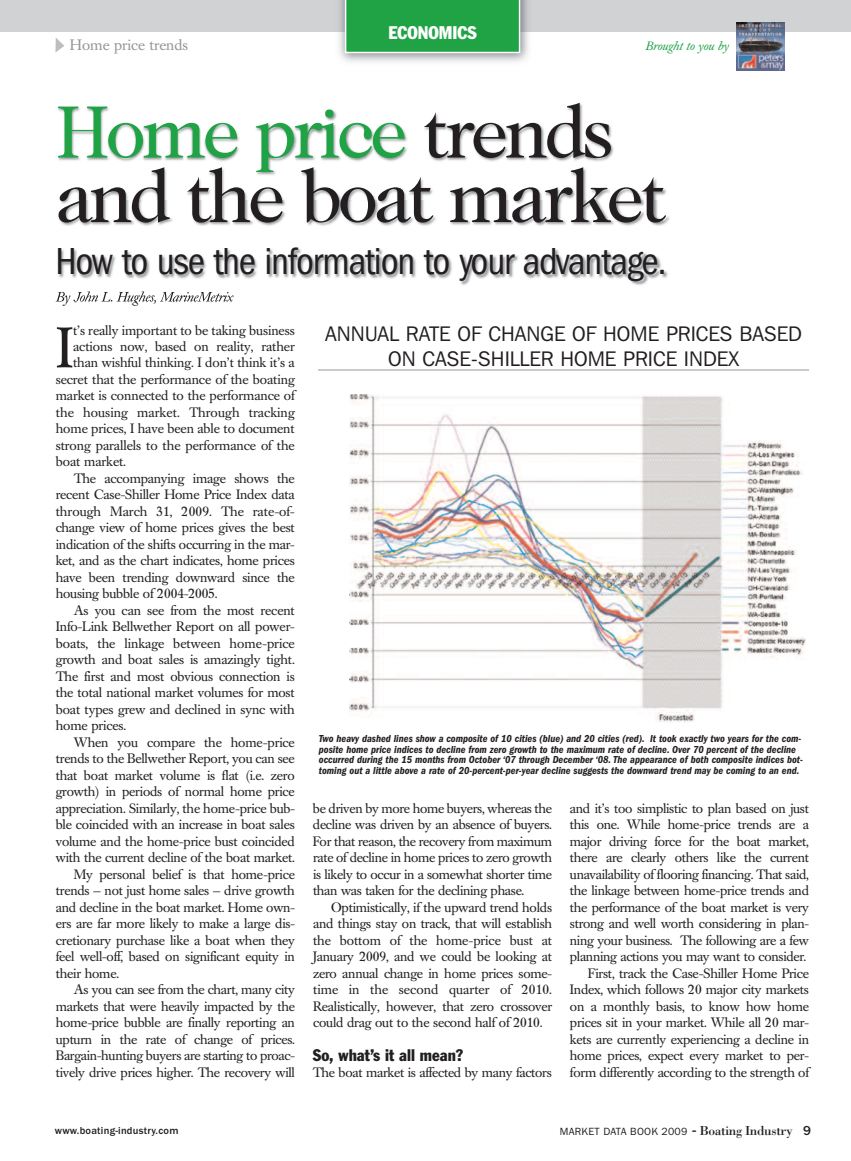
<style>
.page{position:relative;width:851px;height:1161px;background:#fff}
.page>*{position:absolute;margin:0;border:0;box-sizing:border-box;transform-origin:0 0}
.t1{font:75px/64.5px "Caslon Two Twenty Four";letter-spacing:-.055em;color:#231f20}
.t2{font:57px "Caslon Book BE";color:#231f20}
.t3{font:condensed 39px "Franklin Gothic";letter-spacing:-.03em;color:#231f20}
.t4{font:21px/25.2px "Franklin Gothic IT Cby BT";color:#231f20;text-align:center}
.t5{font:condensed 18px "Franklin Gothic";color:#fff}
.t6{font:condensed 16.5px "Franklin Gothic";color:#231f20}
.t7{font:15px "Caslon Book BE";color:#939598}
.t8{font:13.5px/16.5px "Caslon Book BE";letter-spacing:-.015em;color:#231f20;text-align:right}
.t9{font:13.5px "Caslon Book BE";letter-spacing:.005em;color:#231f20}
.t10{font:italic 12px "Caslon Book BE";color:#1fa345}
.t11{font:italic 600 condensed 10.5px/10.5px "Franklin Gothic";color:#231f20}
.t12{font:10.5px "Franklin Gothic";letter-spacing:.025em;color:#231f20}
.t13{font:500 10.5px "Franklin Gothic";letter-spacing:.025em;color:#231f20}
.s1{color:#1fa345}
.s2{font-weight:500;font-size:15px}
.s3{font-family:"Bodoni";font-size:13.5px}
.s4{font-weight:500;font-size:13.5px}
</style>
<div class="page">
<div style="left:0;top:0;width:850px;height:31px;background:#d1d2d4"></div>
<img style="left:334px;top:0;width:201px;height:62px">
<div style="left:345px;top:0;width:175px;height:53px;background:#1fa345"></div>
<svg style="left:55px;top:38px;width:9px;height:15px"></svg>
<img style="left:58px;top:103px;width:609px;height:97px">
<img style="left:55px;top:200px;width:615px;height:102px">
<img style="left:56px;top:291px;width:56px;height:11px">
<img style="left:349px;top:394px;width:456px;height:329px">
<hr style="left:318px;top:370px;width:491px;height:1px;background:#939598">
<img style="left:736px;top:23px;width:49px;height:48px">
<p class="t7" style="left:70px;top:39px;width:120px">Home price trends</p>
<p class="t5" style="left:388px;top:27px;width:90px">ECONOMICS</p>
<p class="t10" style="left:645px;top:42px;width:84px">Brought to you by</p>
<p class="t1" style="left:56px;top:105px;width:612px"><span class="s1">Home price</span> trends and the boat market</p>
<p class="t3" style="left:56px;top:248px;width:612px">How to use the information to your advantage.</p>
<p class="t2" style="left:56px;top:325px;width:19px">I</p>
<p class="t8" style="left:73px;top:323px;width:223px">t’s really important to be taking business</p>
<p class="t8" style="left:73px;top:340px;width:223px">actions now, based on reality, rather</p>
<p class="t8" style="left:73px;top:356px;width:223px">than wishful thinking. I don’t think it’s a</p>
<p class="t8" style="left:56px;top:373px;width:240px">secret that the performance of the boating</p>
<p class="t8" style="left:56px;top:389px;width:240px">market is connected to the performance of</p>
<p class="t9" style="left:56px;top:407px;width:240px">the housing market. Through tracking</p>
<p class="t8" style="left:56px;top:422px;width:240px">home prices, I have been able to document</p>
<p class="t8" style="left:56px;top:439px;width:240px">strong parallels to the performance of the</p>
<p class="t8" style="left:56px;top:455px;width:72px">boat market.</p>
<p class="t8" style="left:74px;top:472px;width:222px">The accompanying image shows the</p>
<p class="t8" style="left:56px;top:488px;width:240px">recent Case-Shiller Home Price Index data</p>
<p class="t8" style="left:56px;top:505px;width:240px">through March 31, 2009. The rate-of-</p>
<p class="t8" style="left:56px;top:521px;width:240px">change view of home prices gives the best</p>
<p class="t8" style="left:56px;top:538px;width:240px">indication of the shifts occurring in the mar-</p>
<p class="t8" style="left:56px;top:554px;width:240px">ket, and as the chart indicates, home prices</p>
<p class="t8" style="left:56px;top:571px;width:240px">have been trending downward since the</p>
<p class="t8" style="left:56px;top:587px;width:163px">housing bubble of 2004-2005.</p>
<p class="t8" style="left:74px;top:604px;width:222px">As you can see from the most recent</p>
<p class="t8" style="left:56px;top:620px;width:240px">Info-Link Bellwether Report on all power-</p>
<p class="t8" style="left:56px;top:637px;width:240px">boats, the linkage between home-price</p>
<p class="t8" style="left:56px;top:653px;width:240px">growth and boat sales is amazingly tight.</p>
<p class="t8" style="left:56px;top:670px;width:240px">The first and most obvious connection is</p>
<p class="t8" style="left:56px;top:686px;width:240px">the total national market volumes for most</p>
<p class="t8" style="left:56px;top:703px;width:240px">boat types grew and declined in sync with</p>
<p class="t8" style="left:56px;top:719px;width:72px">home prices.</p>
<p class="t8" style="left:74px;top:736px;width:222px">When you compare the home-price</p>
<p class="t8" style="left:56px;top:752px;width:240px">trends to the Bellwether Report, you can see</p>
<p class="t8" style="left:56px;top:769px;width:240px">that boat market volume is flat (i.e. zero</p>
<p class="t8" style="left:56px;top:785px;width:240px">growth) in periods of normal home price</p>
<p class="t8" style="left:56px;top:802px;width:240px">appreciation. Similarly, the home-price bub-</p>
<p class="t8" style="left:56px;top:818px;width:240px">ble coincided with an increase in boat sales</p>
<p class="t8" style="left:56px;top:835px;width:240px">volume and the home-price bust coincided</p>
<p class="t8" style="left:56px;top:851px;width:240px">with the current decline of the boat market.</p>
<p class="t8" style="left:74px;top:868px;width:222px">My personal belief is that home-price</p>
<p class="t8" style="left:56px;top:884px;width:240px">trends — not just home sales — drive growth</p>
<p class="t8" style="left:56px;top:901px;width:240px">and decline in the boat market. Home own-</p>
<p class="t8" style="left:56px;top:917px;width:240px">ers are far more likely to make a large dis-</p>
<p class="t8" style="left:56px;top:934px;width:240px">cretionary purchase like a boat when they</p>
<p class="t8" style="left:56px;top:950px;width:240px">feel well-off, based on significant equity in</p>
<p class="t8" style="left:56px;top:967px;width:65px">their home.</p>
<p class="t8" style="left:74px;top:983px;width:222px">As you can see from the chart, many city</p>
<p class="t8" style="left:56px;top:1000px;width:240px">markets that were heavily impacted by the</p>
<p class="t8" style="left:56px;top:1016px;width:240px">home-price bubble are finally reporting an</p>
<p class="t8" style="left:56px;top:1033px;width:240px">upturn in the rate of change of prices.</p>
<p class="t8" style="left:56px;top:1049px;width:240px">Bargain-hunting buyers are starting to proac-</p>
<p class="t8" style="left:56px;top:1066px;width:240px">tively drive prices higher. The recovery will</p>
<p class="t4" style="left:325px;top:323px;width:478px">ANNUAL RATE OF CHANGE OF HOME PRICES BASED<br>ON CASE-SHILLER HOME PRICE INDEX</p>
<p class="t11" style="left:319px;top:734px;width:485px">Two heavy dashed lines show a composite of 10 cities (blue) and 20 cities (red). It took exactly two years for the com&shy;posite home price indices to decline from zero growth to the maximum rate of decline. Over 70 percent of the decline occurred during the 15 months from October ‘07 through December ‘08. The appearance of both composite indices bot&shy;toming out a little above a rate of 20-percent-per-year decline suggests the downward trend may be coming to an end.</p>
<p class="t8" style="left:313px;top:802px;width:240px">be driven by more home buyers, whereas the</p>
<p class="t8" style="left:313px;top:818px;width:240px">decline was driven by an absence of buyers.</p>
<p class="t8" style="left:313px;top:835px;width:240px">For that reason, the recovery from maximum</p>
<p class="t8" style="left:313px;top:851px;width:240px">rate of decline in home prices to zero growth</p>
<p class="t8" style="left:313px;top:868px;width:240px">is likely to occur in a somewhat shorter time</p>
<p class="t8" style="left:313px;top:884px;width:213px">than was taken for the declining phase.</p>
<p class="t8" style="left:331px;top:901px;width:222px">Optimistically, if the upward trend holds</p>
<p class="t8" style="left:313px;top:917px;width:240px">and things stay on track, that will establish</p>
<p class="t8" style="left:313px;top:934px;width:240px">the bottom of the home-price bust at</p>
<p class="t8" style="left:313px;top:950px;width:240px">January 2009, and we could be looking at</p>
<p class="t8" style="left:313px;top:967px;width:240px">zero annual change in home prices some-</p>
<p class="t9" style="left:313px;top:985px;width:240px">time in the second quarter of 2010.</p>
<p class="t8" style="left:313px;top:1000px;width:240px">Realistically, however, that zero crossover</p>
<p class="t8" style="left:313px;top:1016px;width:231px">could drag out to the second half of 2010.</p>
<p class="t6" style="left:313px;top:1049px;width:152px">So, what’s it all mean?</p>
<p class="t8" style="left:313px;top:1066px;width:240px">The boat market is affected by many factors</p>
<p class="t8" style="left:570px;top:802px;width:240px">and it’s too simplistic to plan based on just this one. While home-price trends are a major driving force for the boat market, there are clearly others like the current unavailability of flooring financing. That said, the linkage between home-price trends and the performance of the boat market is very strong and well worth considering in plan&shy;ning your business. The following are a few planning actions you may want to consider.<br>First, track the Case-Shiller Home Price Index, which follows 20 major city markets on a monthly basis, to know how home prices sit in your market. While all 20 mar&shy;kets are currently experiencing a decline in home prices, expect every market to per&shy;form differently according to the strength of</p>
<p class="t13" style="left:55px;top:1127px;width:125px">www.boating-industry.com</p>
<p class="t12" style="left:560px;top:1127px;width:253px">MARKET DATA BOOK 2009 <span class="s2">-</span> <span class="s3">Boating Industry</span> <span class="s4">9</span></p>
</div>
